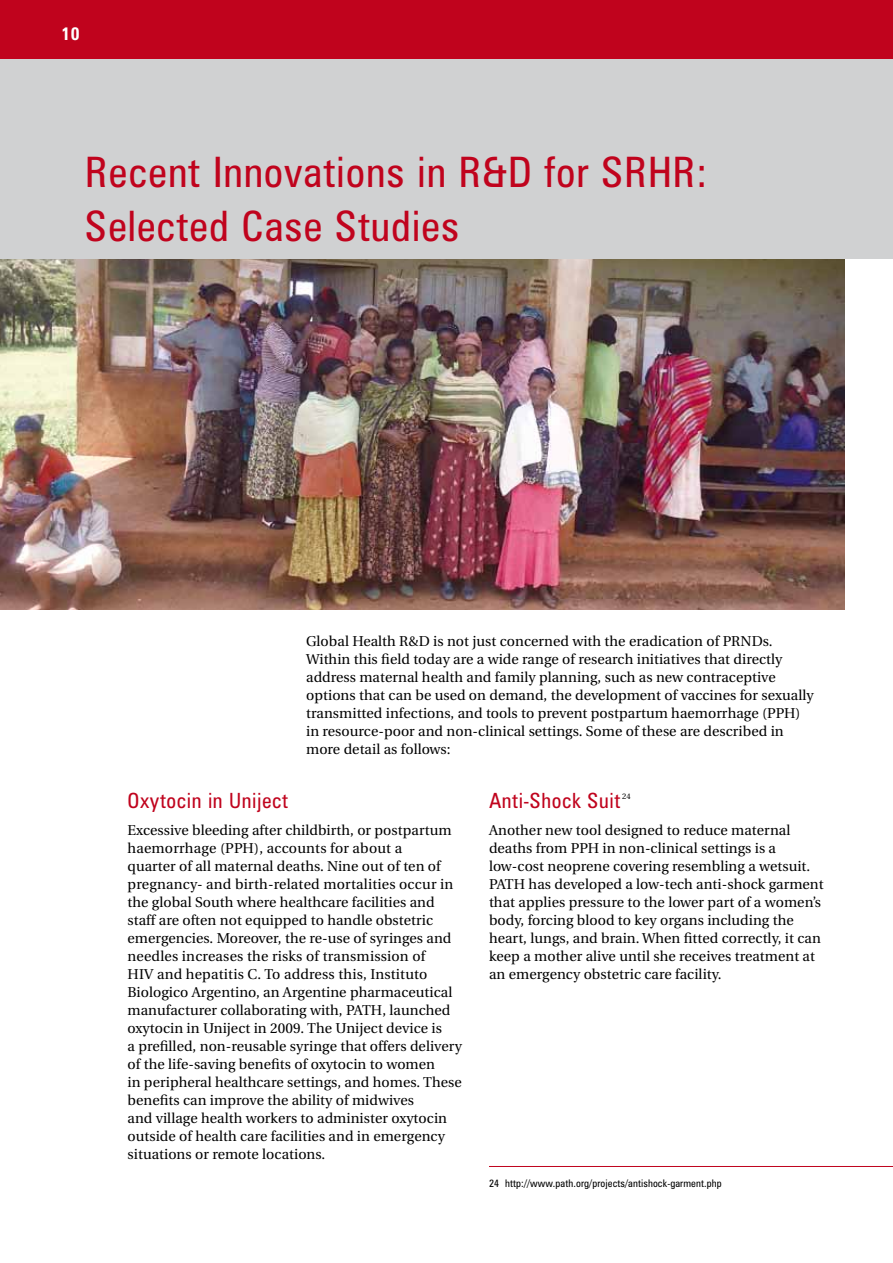
<style>
.page{position:relative;width:893px;height:1263px;background:#fff}
.page>*{position:absolute;margin:0;border:0;box-sizing:border-box;transform-origin:0 0}
.t1{font:condensed 42px/54px "Zurich BT";letter-spacing:.02em;color:#c0031d}
.t2{font:condensed 21px "Zurich BT";letter-spacing:.025em;color:#c0031d}
.t3{font:700 condensed 18px "Zurich BT";color:#fff}
.t4{font:14.25px/18px "Utopia";letter-spacing:.005em;color:#000}
.t5{font:condensed 10.5px "Zurich BT";letter-spacing:.01em;color:#000}
.t6{font:8.1px "Utopia";color:#000}
</style>
<div class="page">
<div style="left:0;top:0;width:893px;height:60px;background:#c0031d"></div>
<img style="left:0;top:259px;width:844px;height:351px">
<hr style="left:489px;top:1166px;width:404px;height:1px;background:#c0031d">
<div style="left:0;top:60px;width:893px;height:199px;background:#d0d1d2"></div>
<p class="t3" style="left:62px;top:22px;width:20px">10</p>
<h1 class="t1" style="left:85px;top:144px;width:623px">Recent Innovations in R&amp;D for SRHR:<br>Selected Case Studies</h1>
<p class="t4" style="left:306px;top:632px;width:509px">Global Health R&amp;D is not just concerned with the eradication of PRNDs.<br>Within this field today are a wide range of research initiatives that directly address maternal health and family planning, such as new contraceptive options that can be used on demand, the development of vaccines for sexually transmitted infections, and tools to prevent postpartum haemorrhage (PPH) in resource-poor and non-clinical settings. Some of these are described in more detail as follows:</p>
<h2 class="t2" style="left:128px;top:787px;width:162px">Oxytocin in Uniject</h2>
<p class="t4" style="left:128px;top:821px;width:336px">Excessive bleeding after childbirth, or postpartum haemorrhage (PPH), accounts for about a<br>quarter of all maternal deaths. Nine out of ten of pregnancy- and birth-related mortalities occur in the global South where healthcare facilities and staff are often not equipped to handle obstetric emergencies. Moreover, the re-use of syringes and needles increases the risks of transmission of<br>HIV and hepatitis C. To address this, Instituto Biologico Argentino, an Argentine pharmaceutical manufacturer collaborating with, PATH, launched oxytocin in Uniject in 2009. The Uniject device is<br>a prefilled, non-reusable syringe that offers delivery of the life-saving benefits of oxytocin to women<br>in peripheral healthcare settings, and homes. These benefits can improve the ability of midwives<br>and village health workers to administer oxytocin outside of health care facilities and in emergency situations or remote locations.</p>
<h2 class="t2" style="left:489px;top:787px;width:133px">Anti-Shock Suit</h2>
<p class="t6" style="left:622px;top:791px;width:10px">24</p>
<p class="t4" style="left:489px;top:821px;width:336px">Another new tool designed to reduce maternal deaths from PPH in non-clinical settings is a low-cost neoprene covering resembling a wetsuit.<br>PATH has developed a low-tech anti-shock garment that applies pressure to the lower part of a women’s body, forcing blood to key organs including the heart, lungs, and brain. When fitted correctly, it can keep a mother alive until she receives treatment at an emergency obstetric care facility.</p>
<p class="t5" style="left:489px;top:1177px;width:234px">24 http://www.path.org/projects/antishock-garment.php</p>
</div>
